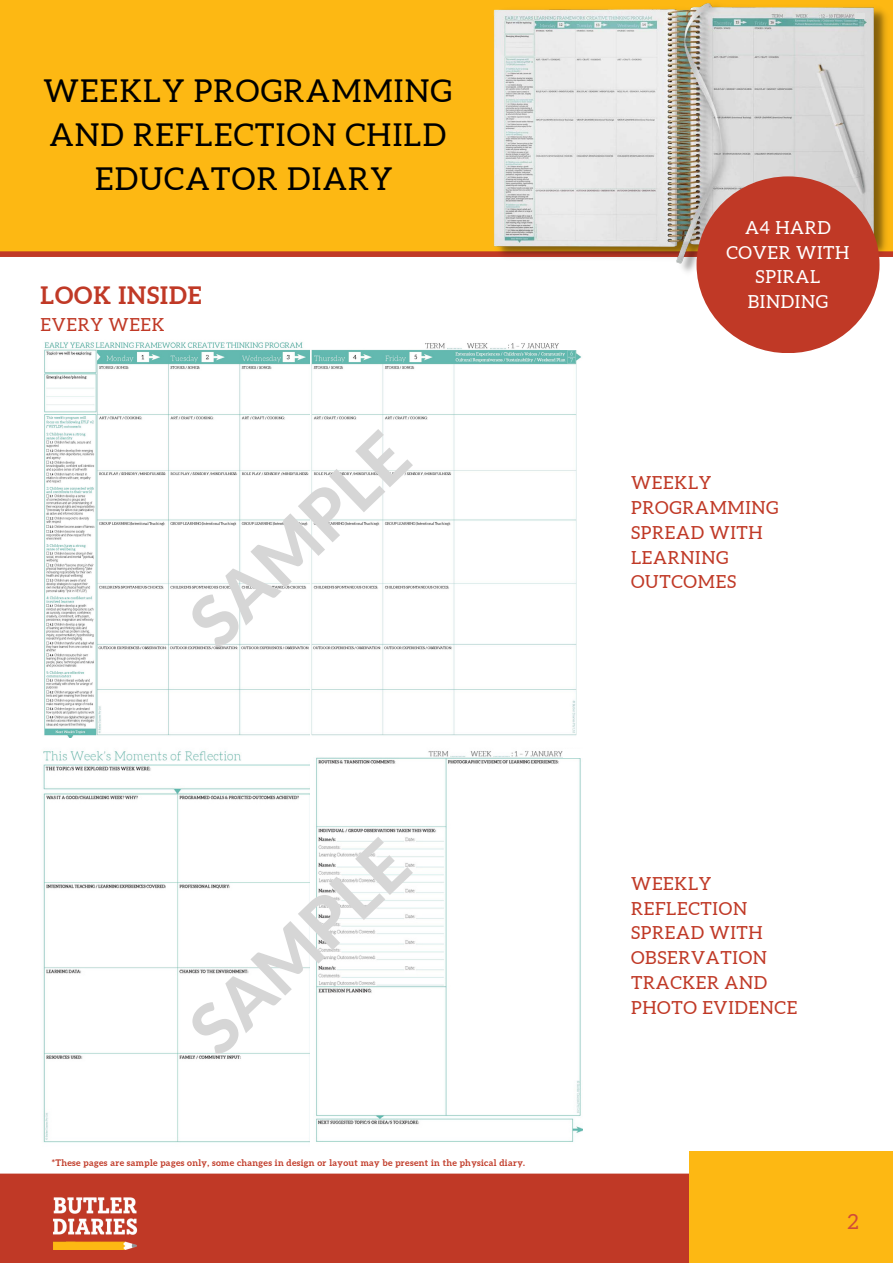
<style>
.page{position:relative;width:893px;height:1264px;background:#fff}
.page>*{position:absolute;margin:0;border:0;box-sizing:border-box;transform-origin:0 0}
.t1{font:800 69.15px "Lato";color:#d6d6d6}
.t2{font:31.5px/43.8px "Aleo";letter-spacing:.04em;color:#000;text-align:center}
.t3{font:700 24px "Aleo";letter-spacing:.04em;color:#c03926}
.t4{font:21px "Aleo";color:#d14b38}
.t5{font:18px "Aleo";letter-spacing:.04em;color:#c03926}
.t6{font:18px/24.8px "Aleo";letter-spacing:.04em;color:#fff;text-align:center}
.t7{font:700 9px "Aleo";letter-spacing:.04em;color:#c03926}
</style>
<div class="page">
<div style="left:0;top:1173px;width:892px;height:6px;background:#c03926"></div>
<div style="left:0;top:1179px;width:892px;height:83px;background:#c03926"></div>
<div style="left:688px;top:1150px;width:204px;height:112px;background:#fdb813"></div>
<div style="left:0;top:0;width:892px;height:254px;background:#fdb813"></div>
<div style="left:0;top:251px;width:892px;height:6px;background:#c03926"></div>
<img style="left:493px;top:3px;width:397px;height:275px">
<img style="left:53px;top:1197px;width:84px;height:52px">
<img style="left:44px;top:342px;width:266px;height:396px">
<img style="left:311px;top:343px;width:270px;height:393px">
<img style="left:43px;top:751px;width:267px;height:392px">
<img style="left:316px;top:751px;width:266px;height:391px">
<div style="left:855px;top:13px;width:9px;height:5px;background:#e0e1e1"></div>
<div style="left:696px;top:176px;width:183px;height:177px;background:#c03926;border-radius:50%"></div>
<div style="left:560px;top:341px;width:25px;height:8px;background:#fff"></div>
<div style="left:563px;top:749px;width:25px;height:8px;background:#fff"></div>
<p class="t2" style="left:44px;top:69px;width:410px">WEEKLY PROGRAMMING<br>AND REFLECTION CHILD<br>EDUCATOR DIARY</p>
<p class="t3" style="left:40px;top:281px;width:162px">LOOK INSIDE</p>
<p class="t5" style="left:40px;top:314px;width:126px">EVERY WEEK</p>
<p class="t1" style="left:172px;top:602px;width:273px;rotate:-44deg">SAMPLE</p>
<p class="t1" style="left:172px;top:1010px;width:273px;rotate:-44deg">SAMPLE</p>
<p class="t7" style="left:52px;top:1157px;width:474px">*These pages are sample pages only, some changes in design or layout may be present in the physical diary.</p>
<p class="t6" style="left:726px;top:215px;width:124px">A4 HARD<br>COVER WITH<br>SPIRAL<br>BINDING</p>
<p class="t5" style="left:631px;top:473px;width:82px">WEEKLY</p>
<p class="t5" style="left:631px;top:497px;width:149px">PROGRAMMING</p>
<p class="t5" style="left:631px;top:522px;width:133px">SPREAD WITH</p>
<p class="t5" style="left:631px;top:547px;width:99px">LEARNING</p>
<p class="t5" style="left:631px;top:572px;width:107px">OUTCOMES</p>
<p class="t5" style="left:631px;top:873px;width:82px">WEEKLY</p>
<p class="t5" style="left:631px;top:898px;width:117px">REFLECTION</p>
<p class="t5" style="left:631px;top:922px;width:133px">SPREAD WITH</p>
<p class="t5" style="left:631px;top:947px;width:137px">OBSERVATION</p>
<p class="t5" style="left:631px;top:972px;width:138px">TRACKER AND</p>
<p class="t5" style="left:631px;top:997px;width:168px">PHOTO EVIDENCE</p>
<p class="t4" style="left:847px;top:1209px;width:13px">2</p>
</div>
